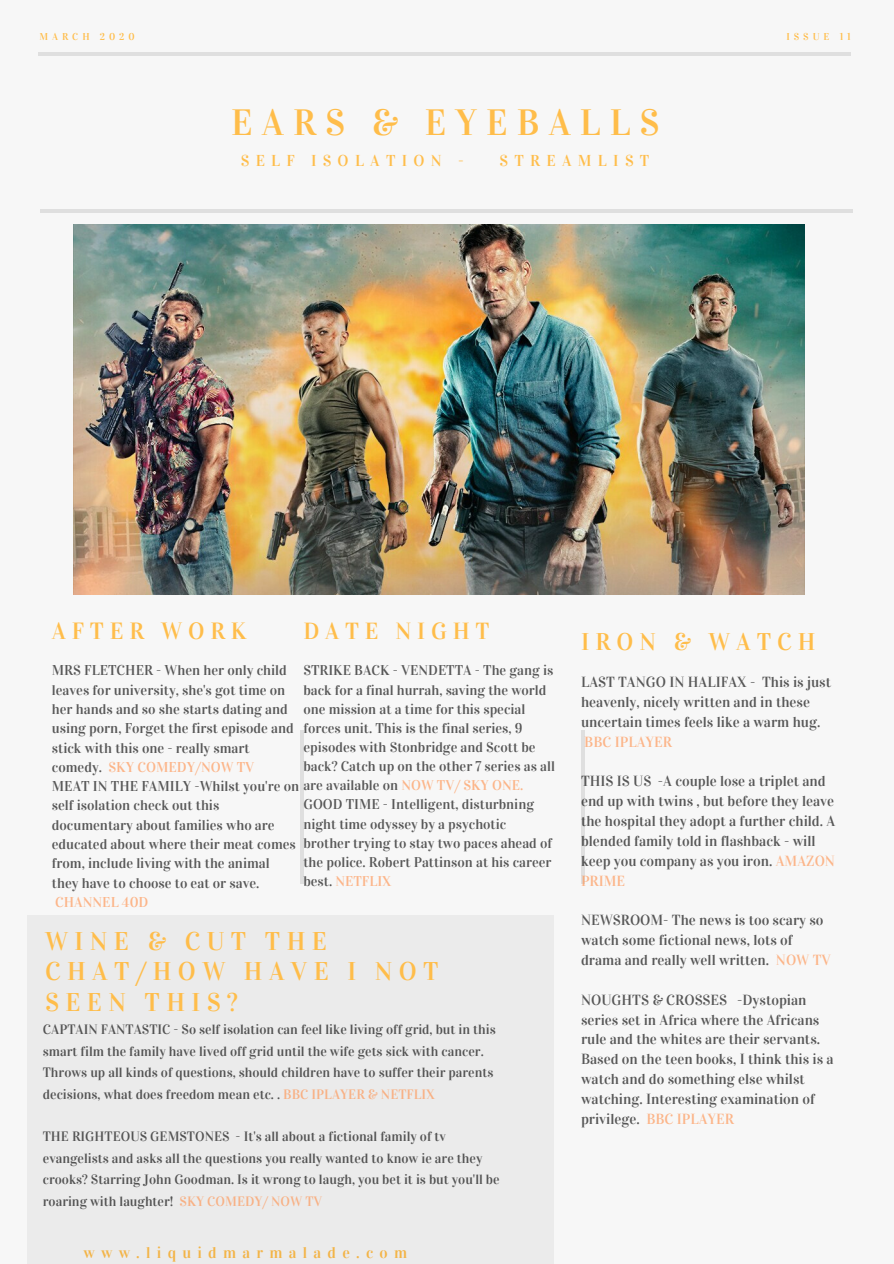
<style>
.page{position:relative;width:894px;height:1264px;background:#fff}
.page>*{position:absolute;margin:0;border:0;box-sizing:border-box;transform-origin:0 0}
.t1{font:36.45px "Vidaloka";letter-spacing:.25em;color:#ffbd4a}
.t2{font:25.5px/30.5px "Vidaloka";letter-spacing:.25em;color:#ffbd4a}
.t3{font:24px "Vidaloka";letter-spacing:.25em;color:#ffbd4a}
.t4{font:23.4px "Vidaloka";letter-spacing:.25em;color:#ffbd4a}
.t5{font:23.25px "Vidaloka";letter-spacing:.25em;color:#ffbd4a}
.t6{font:15.75px "Vidaloka";letter-spacing:.4em;color:#ffbd4a}
.t7{font:14.55px/19.8px "Vidaloka";color:#000}
.t8{font:14.55px "Vidaloka";color:#ff914d}
.t9{font:14.25px/19.4px "Vidaloka";color:#000}
.t10{font:14.25px "Vidaloka";color:#ff914d}
.t11{font:14.1px/19.2px "Vidaloka";color:#000}
.t12{font:13.5px/21.5px "Vidaloka";color:#000}
.t13{font:9.9px "Vidaloka";letter-spacing:.4em;color:#ffbd4a}
.s1{color:#ff914d}
.s2{font-size:14.1px}
.s3{font-size:14.1px;color:#ff914d}
</style>
<div class="page">
<div style="left:0;top:0;width:893px;height:1263px;background:#f7f7f7"></div>
<hr style="left:40px;top:209px;width:811px;height:4px;background:#dfdfdf">
<hr style="left:39px;top:52px;width:811px;height:3px;background:#000">
<hr style="left:300px;top:730px;width:3px;height:153px;background:#000">
<hr style="left:581px;top:730px;width:3px;height:153px;background:#000">
<div style="left:27px;top:915px;width:526px;height:348px;background:#ebebeb"></div>
<img style="left:73px;top:224px;width:731px;height:370px">
<p class="t13" style="left:39px;top:30px;width:97px">MARCH 2020</p>
<p class="t13" style="left:786px;top:30px;width:66px">ISSUE 11</p>
<h1 class="t1" style="left:231px;top:100px;width:429px">EARS &amp; EYEBALLS</h1>
<p class="t6" style="left:241px;top:151px;width:224px">SELF ISOLATION -</p>
<p class="t6" style="left:499px;top:151px;width:151px">STREAMLIST</p>
<h3 class="t4" style="left:52px;top:616px;width:196px">AFTER WORK</h3>
<p class="t9" style="left:52px;top:661px;width:473px">MRS FLETCHER - When her only child<br>leaves for university, she's got time on<br>her hands and so she starts dating and<br>using porn, Forget the first episode and<br>stick with this one - really smart<br>comedy. <span class="s1">SKY COMEDY/NOW TV<br></span>MEAT IN THE FAMILY -Whilst you're on <span class="s2">are available on</span> <span class="s3">NOW TV/ SKY ONE. </span>self isolation check out this<br>documentary about families who are<br>educated about where their meat comes<br>from, include living with the animal<br>they have to choose to eat or save.</p>
<p class="t10" style="left:55px;top:893px;width:95px">CHANNEL 40D</p>
<h3 class="t5" style="left:303px;top:617px;width:187px">DATE NIGHT</h3>
<p class="t11" style="left:303px;top:661px;width:253px">STRIKE BACK - VENDETTA - The gang is back for a final hurrah, saving the world one mission at a time for this special forces unit. This is the final series, 9 episodes with Stonbridge and Scott be back? Catch up on the other 7 series as all</p>
<p class="t11" style="left:303px;top:795px;width:250px">GOOD TIME - Intelligent, disturbning night time odyssey by a psychotic brother trying to stay two paces ahead of the police. Robert Pattinson at his career best. <span class="s1">NETFLIX</span></p>
<h2 class="t2" style="left:45px;top:926px;width:395px">WINE &amp; CUT THE<br>CHAT/HOW HAVE I NOT<br>SEEN THIS?</h2>
<p class="t12" style="left:43px;top:1019px;width:454px">CAPTAIN FANTASTIC - So self isolation can feel like living off grid, but in this smart film the family have lived off grid until the wife gets sick with cancer.<br>Throws up all kinds of questions, should children have to suffer their parents decisions, what does freedom mean etc. . <span class="s1">BBC IPLAYER &amp; NETFLIX</span></p>
<p class="t12" style="left:43px;top:1126px;width:458px">THE RIGHTEOUS GEMSTONES - It's all about a fictional family of tv evangelists and asks all the questions you really wanted to know ie are they crooks? Starring John Goodman. Is it wrong to laugh, you bet it is but you'll be roaring with laughter! <span class="s1">SKY COMEDY/ NOW TV</span></p>
<p class="t6" style="left:83px;top:1243px;width:325px">www.liquidmarmalade.com</p>
<h3 class="t3" style="left:581px;top:627px;width:236px">IRON &amp; WATCH</h3>
<p class="t7" style="left:581px;top:672px;width:251px">LAST TANGO IN HALIFAX - This is just heavenly, nicely written and in these uncertain times feels like a warm hug.</p>
<p class="t8" style="left:584px;top:733px;width:89px">BBC IPLAYER</p>
<p class="t7" style="left:581px;top:771px;width:255px">THIS IS US -A couple lose a triplet and end up with twins , but before they leave the hospital they adopt a further child. A blended family told in flashback - will keep you company as you iron. <span class="s1">AMAZON<br>PRIME</span></p>
<p class="t7" style="left:581px;top:910px;width:251px">NEWSROOM- The news is too scary so watch some fictional news, lots of drama and really well written. <span class="s1">NOW TV</span></p>
<p class="t7" style="left:581px;top:989px;width:254px">NOUGHTS &amp; CROSSES -Dystopian series set in Africa where the Africans rule and the whites are their servants.<br>Based on the teen books, I think this is a watch and do something else whilst watching. Interesting examination of privilege. <span class="s1">BBC IPLAYER</span></p>
</div>
